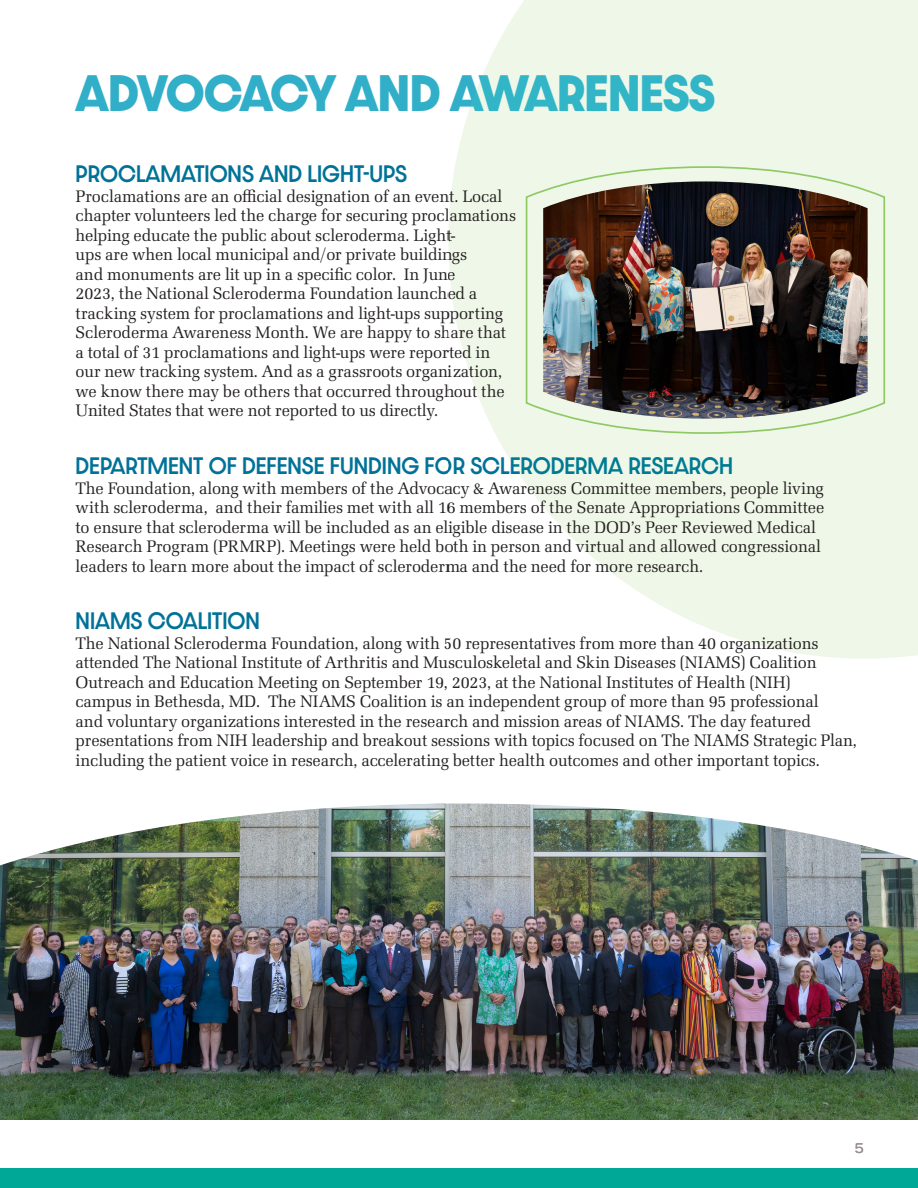
<style>
.page{position:relative;width:918px;height:1188px;background:#fff}
.page>*{position:absolute;margin:0;border:0;box-sizing:border-box;transform-origin:0 0}
.Head{font:700 43.5px "Dazzle Unicase";letter-spacing:-.025em;color:#32afc8}
.Subhead{font:500 20.25px "Dazzle Unicase";color:#007297}
.BODY{font:17.25px/19.5px "Latino URW";letter-spacing:-.01em;color:#231f20}
.page_number_EVEN_pages{font:600 15px "Como";color:#999190}
</style>
<div class="page">
<img style="left:0;top:804px;width:918px;height:316px">
<div style="left:0;top:1168px;width:918px;height:20px;background:#00a897"></div>
<svg style="left:448px;top:0;width:470px;height:659px;fill:#eff7e9"></svg>
<img style="left:525px;top:165px;width:361px;height:270px">
<p class="Head" style="left:76px;top:59px;width:641px">ADVOCACY AND AWARENESS</p>
<p class="Subhead" style="left:76px;top:159px;width:333px">PROCLAMATIONS AND LIGHT-UPS</p>
<p class="BODY" style="left:76px;top:186px;width:442px">Proclamations are an official designation of an event. Local chapter volunteers led the charge for securing proclamations helping educate the public about scleroderma. Light-<br>ups are when local municipal and/or private buildings<br>and monuments are lit up in a specific color. In June<br>2023, the National Scleroderma Foundation launched a tracking system for proclamations and light-ups supporting Scleroderma Awareness Month. We are happy to share that a total of 31 proclamations and light-ups were reported in our new tracking system. And as a grassroots organization, we know there may be others that occurred throughout the United States that were not reported to us directly.</p>
<p class="Subhead" style="left:76px;top:450px;width:659px">DEPARTMENT OF DEFENSE FUNDING FOR SCLERODERMA RESEARCH</p>
<p class="BODY" style="left:76px;top:478px;width:750px">The Foundation, along with members of the Advocacy &amp; Awareness Committee members, people living with scleroderma, and their families met with all 16 members of the Senate Appropriations Committee to ensure that scleroderma will be included as an eligible disease in the DOD’s Peer Reviewed Medical Research Program (PRMRP). Meetings were held both in person and virtual and allowed congressional leaders to learn more about the impact of scleroderma and the need for more research.</p>
<p class="Subhead" style="left:76px;top:606px;width:186px">NIAMS COALITION</p>
<p class="BODY" style="left:76px;top:633px;width:783px">The National Scleroderma Foundation, along with 50 representatives from more than 40 organizations attended The National Institute of Arthritis and Musculoskeletal and Skin Diseases (NIAMS) Coalition Outreach and Education Meeting on September 19, 2023, at the National Institutes of Health (NIH)<br>campus in Bethesda, MD. The NIAMS Coalition is an independent group of more than 95 professional<br>and voluntary organizations interested in the research and mission areas of NIAMS. The day featured presentations from NIH leadership and breakout sessions with topics focused on The NIAMS Strategic Plan, including the patient voice in research, accelerating better health outcomes and other important topics.</p>
<p class="page_number_EVEN_pages" style="left:854px;top:1138px;width:11px">5</p>
</div>
